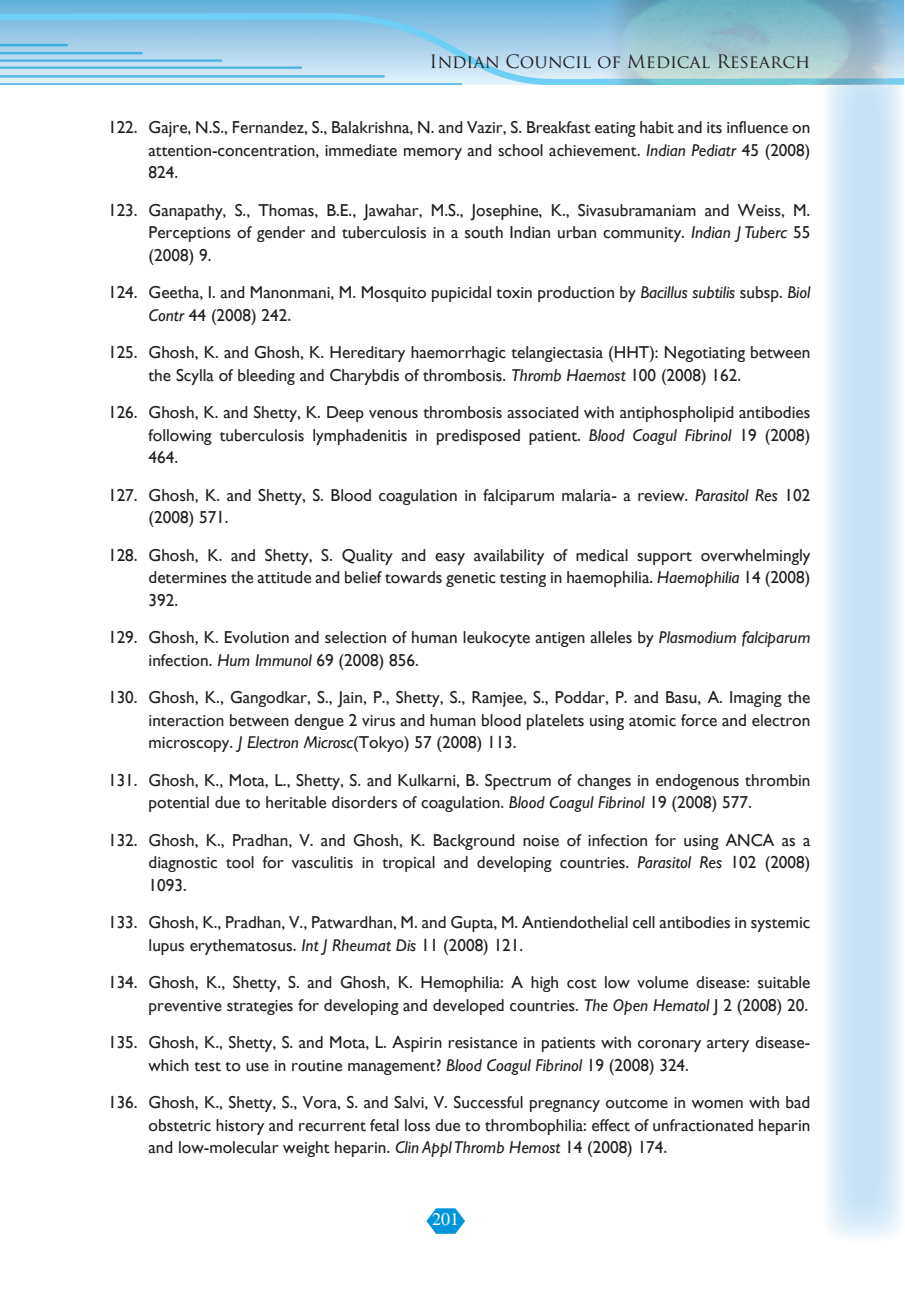
<style>
.page{position:relative;width:905px;height:1296px;background:#fff}
.page>*{position:absolute;margin:0;border:0;box-sizing:border-box;transform-origin:0 0}
.t1{font:18px "Trajan Pro";color:#231f20}
.t2{font:18px "Times";color:#fff}
.t3{font:17.25px/22.5px "Gill Sans";color:#231f20;text-align:justify}
.s1{font-style:italic}
</style>
<div class="page">
<svg style="left:824px;top:54px;width:80px;height:1188px;background:#d5e9f7"></svg>
<img style="left:0;top:0;width:903px;height:85px">
<svg style="left:426px;top:1208px;width:39px;height:26px"></svg>
<p class="t1" style="left:429px;top:50px;width:382px">Indian Council of Medical Research</p>
<p class="t3" style="left:148px;top:116px;width:663px;text-indent:-41px">122. Gajre, N.S., Fernandez, S., Balakrishna, N. and Vazir, S. Breakfast eating habit and its influence on attention-concentration, immediate memory and school achievement. <span class="s1">Indian Pediatr</span> 45 (2008)<br>824.</p>
<p class="t3" style="left:148px;top:199px;width:663px;text-indent:-41px">123. Ganapathy, S., Thomas, B.E., Jawahar, M.S., Josephine, K., Sivasubramaniam and Weiss, M.<br>Perceptions of gender and tuberculosis in a south Indian urban community. <span class="s1">Indian J Tuberc</span> 55 (2008) 9.</p>
<p class="t3" style="left:148px;top:281px;width:663px;text-indent:-41px">124. Geetha, I. and Manonmani, M. Mosquito pupicidal toxin production by <span class="s1">Bacillus subtilis</span> subsp. <span class="s1">Biol<br>Contr</span> 44 (2008) 242.</p>
<p class="t3" style="left:148px;top:341px;width:663px;text-indent:-41px">125. Ghosh, K. and Ghosh, K. Hereditary haemorrhagic telangiectasia (HHT): Negotiating between the Scylla of bleeding and Charybdis of thrombosis. <span class="s1">Thromb Haemost</span> 100 (2008) 162.</p>
<p class="t3" style="left:148px;top:401px;width:663px;text-indent:-41px">126. Ghosh, K. and Shetty, K. Deep venous thrombosis associated with antiphospholipid antibodies following tuberculosis lymphadenitis in predisposed patient. <span class="s1">Blood Coagul Fibrinol</span> 19 (2008)<br>464.</p>
<p class="t3" style="left:148px;top:484px;width:663px;text-indent:-41px">127. Ghosh, K. and Shetty, S. Blood coagulation in falciparum malaria- a review. <span class="s1">Parasitol Res</span> 102 (2008) 571.</p>
<p class="t3" style="left:148px;top:544px;width:663px;text-indent:-41px">128. Ghosh, K. and Shetty, S. Quality and easy availability of medical support overwhelmingly determines the attitude and belief towards genetic testing in haemophilia. <span class="s1">Haemophilia</span> 14 (2008)<br>392.</p>
<p class="t3" style="left:148px;top:626px;width:663px;text-indent:-41px">129. Ghosh, K. Evolution and selection of human leukocyte antigen alleles by <span class="s1">Plasmodium falciparum </span>infection. <span class="s1">Hum Immunol</span> 69 (2008) 856.</p>
<p class="t3" style="left:148px;top:686px;width:663px;text-indent:-41px">130. Ghosh, K., Gangodkar, S., Jain, P., Shetty, S., Ramjee, S., Poddar, P. and Basu, A. Imaging the interaction between dengue 2 virus and human blood platelets using atomic force and electron microscopy. <span class="s1">J Electron Microsc</span>(Tokyo) 57 (2008) 113.</p>
<p class="t3" style="left:148px;top:769px;width:663px;text-indent:-41px">131. Ghosh, K., Mota, L., Shetty, S. and Kulkarni, B. Spectrum of changes in endogenous thrombin potential due to heritable disorders of coagulation. <span class="s1">Blood Coagul Fibrinol</span> 19 (2008) 577.</p>
<p class="t3" style="left:148px;top:829px;width:663px;text-indent:-41px">132. Ghosh, K., Pradhan, V. and Ghosh, K. Background noise of infection for using ANCA as a diagnostic tool for vasculitis in tropical and developing countries. <span class="s1">Parasitol Res</span> 102 (2008)<br>1093.</p>
<p class="t3" style="left:148px;top:911px;width:663px;text-indent:-41px">133. Ghosh, K., Pradhan, V., Patwardhan, M. and Gupta, M. Antiendothelial cell antibodies in systemic lupus erythematosus. <span class="s1">Int J Rheumat Dis</span> 11 (2008) 121.</p>
<p class="t3" style="left:108px;top:971px;width:703px;text-align:right">134. Ghosh, K., Shetty, S. and Ghosh, K. Hemophilia: A high cost low volume disease: suitable preventive strategies for developing and developed countries. <span class="s1">The Open Hematol</span> J 2 (2008) 20.</p>
<p class="t3" style="left:148px;top:1031px;width:663px;text-indent:-41px">135. Ghosh, K., Shetty, S. and Mota, L. Aspirin resistance in patients with coronary artery disease&shy;which test to use in routine management? <span class="s1">Blood Coagul Fibrinol</span> 19 (2008) 324.</p>
<p class="t3" style="left:148px;top:1091px;width:663px;text-indent:-41px">136. Ghosh, K., Shetty, S., Vora, S. and Salvi, V. Successful pregnancy outcome in women with bad obstetric history and recurrent fetal loss due to thrombophilia: effect of unfractionated heparin and low-molecular weight heparin. <span class="s1">Clin Appl Thromb Hemost</span> 14 (2008) 174.</p>
<p class="t2" style="left:432px;top:1209px;width:28px">201</p>
</div>
